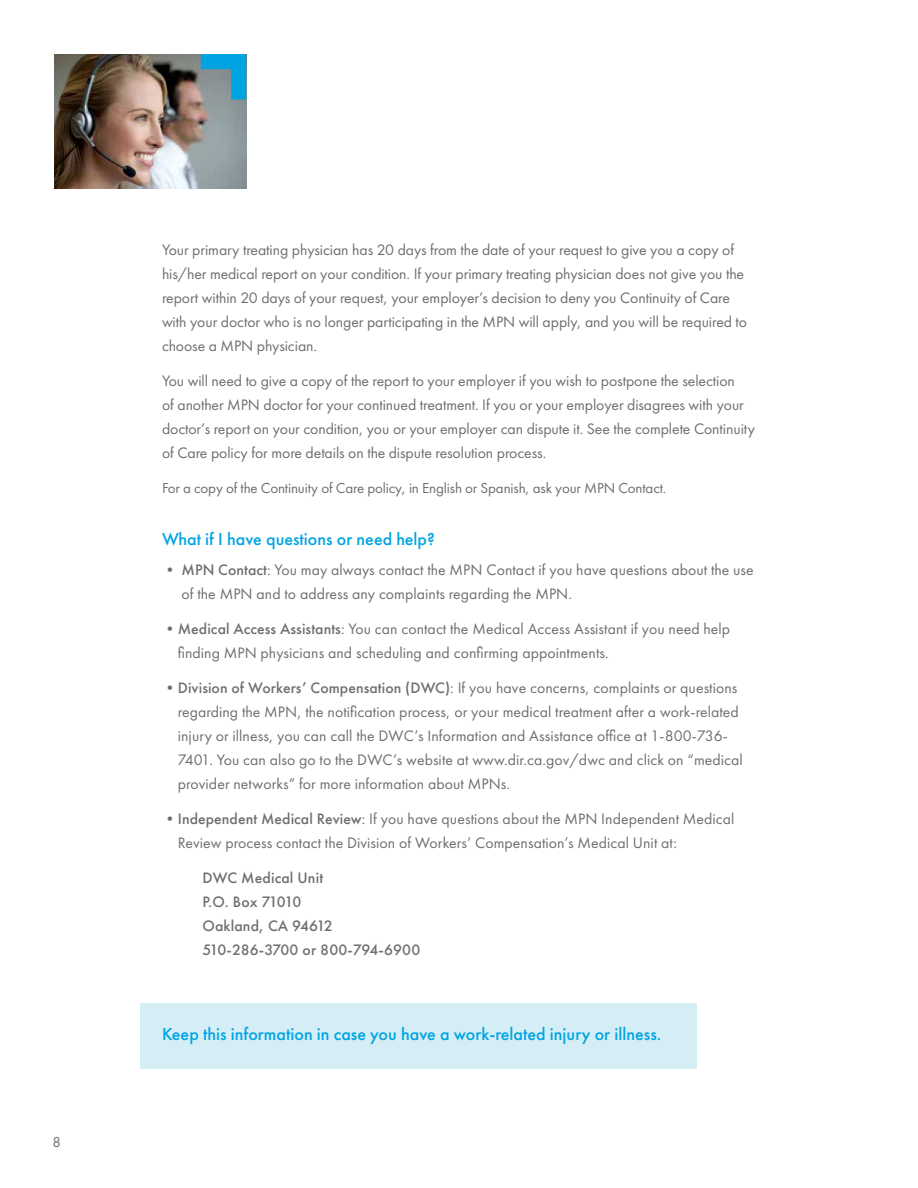
<style>
.page{position:relative;width:918px;height:1188px;background:#fff}
.page>*{position:absolute;margin:0;border:0;box-sizing:border-box;transform-origin:0 0}
.t1{font:500 18px "Futura PT";color:#00a4e3}
.t2{font:15.75px/24px "Futura PT";letter-spacing:-.005em;color:#6d6e71}
.t3{font:500 15.75px/24px "Futura PT";letter-spacing:.01em;color:#6d6e71}
.t4{font:15px "Futura PT";letter-spacing:-.01em;color:#6d6e71}
.t5{font:15px "Futura PT";color:#6d6e71}
.s1{font-weight:500}
</style>
<div class="page">
<div style="left:140px;top:1003px;width:557px;height:66px;background:#d5eef5"></div>
<img style="left:54px;top:54px;width:192px;height:135px">
<svg style="left:201px;top:54px;width:45px;height:45px;background:#3d9cc0"></svg>
<p class="t5" style="left:52px;top:1133px;width:10px">8</p>
<p class="t2" style="left:162px;top:238px;width:587px">Your primary treating physician has 20 days from the date of your request to give you a copy of his/her medical report on your condition. If your primary treating physician does not give you the report within 20 days of your request, your employer’s decision to deny you Continuity of Care with your doctor who is no longer participating in the MPN will apply, and you will be required to choose a MPN physician.</p>
<p class="t2" style="left:162px;top:369px;width:594px">You will need to give a copy of the report to your employer if you wish to postpone the selection<br>of another MPN doctor for your continued treatment. If you or your employer disagrees with your doctor’s report on your condition, you or your employer can dispute it. See the complete Continuity of Care policy for more details on the dispute resolution process.</p>
<p class="t4" style="left:162px;top:479px;width:506px">For a copy of the Continuity of Care policy, in English or Spanish, ask your MPN Contact.</p>
<p class="t1" style="left:162px;top:528px;width:274px">What if I have questions or need help?</p>
<p class="t2" style="left:182px;top:558px;width:574px;text-indent:-20px">• <span class="s1">MPN Contact</span>: You may always contact the MPN Contact if you have questions about the use of the MPN and to address any complaints regarding the MPN.</p>
<p class="t2" style="left:178px;top:617px;width:554px;text-indent:-16px">•<span class="s1">Medical Access Assistants</span>: You can contact the Medical Access Assistant if you need help finding MPN physicians and scheduling and confirming appointments.</p>
<p class="t2" style="left:178px;top:676px;width:566px;text-indent:-16px">•<span class="s1">Division of Workers’ Compensation (DWC)</span>: If you have concerns, complaints or questions regarding the MPN, the notification process, or your medical treatment after a work-related injury or illness, you can call the DWC’s Information and Assistance office at 1-800-736- 7401. You can also go to the DWC’s website at www.dir.ca.gov/dwc and click on “medical provider networks” for more information about MPNs.</p>
<p class="t2" style="left:178px;top:807px;width:558px;text-indent:-16px">•<span class="s1">Independent Medical Review</span>: If you have questions about the MPN Independent Medical<br>Review process contact the Division of Workers’ Compensation’s Medical Unit at:</p>
<p class="t3" style="left:202px;top:865px;width:219px">DWC Medical Unit<br>P.O. Box 71010<br>Oakland, CA 94612<br>510-286-3700 or 800-794-6900</p>
<p class="t1" style="left:162px;top:1023px;width:501px">Keep this information in case you have a work-related injury or illness.</p>
</div>
